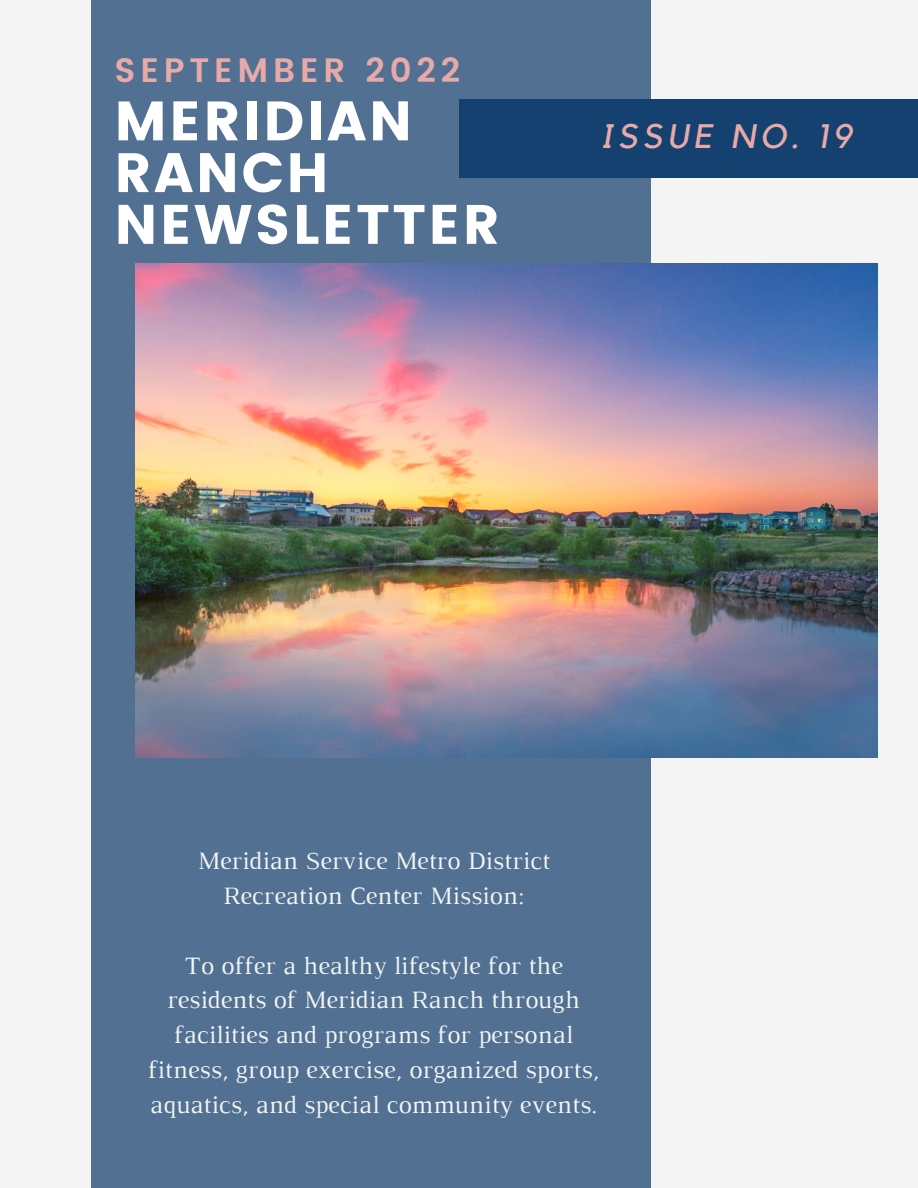
<style>
.page{position:relative;width:918px;height:1188px;background:#f4f4f4}
.page>*{position:absolute;margin:0;border:0;box-sizing:border-box;transform-origin:0 0}
.t1{font:55.35px/51.8px "Poppins";letter-spacing:.045em;color:#fff}
.t2{font:600 33.9px "Poppins";letter-spacing:.145em;color:#e8aaa8}
.t3{font:italic 33.9px "Kollektif";letter-spacing:.145em;color:#e8aaa8}
.t4{font:25.5px/34.8px "Luthier";color:#f2f5f2;text-align:center}
</style>
<div class="page">
<div style="left:91px;top:0;width:559px;height:1188px;background:#527192"></div>
<div style="left:459px;top:99px;width:459px;height:78px;background:#154170"></div>
<img style="left:136px;top:263px;width:741px;height:494px">
<h2 class="t2" style="left:114px;top:50px;width:347px">SEPTEMBER 2022</h2>
<h1 class="t1" style="left:114px;top:95px;width:387px">MERIDIAN<br>RANCH<br>NEWSLETTER</h1>
<h2 class="t3" style="left:600px;top:121px;width:253px">ISSUE NO. 19</h2>
<p class="t4" style="left:197px;top:845px;width:354px">Meridian Service Metro District<br>Recreation Center Mission:</p>
<p class="t4" style="left:148px;top:950px;width:453px">To offer a healthy lifestyle for the residents of Meridian Ranch through facilities and programs for personal fitness, group exercise, organized sports, aquatics, and special community events.</p>
</div>
